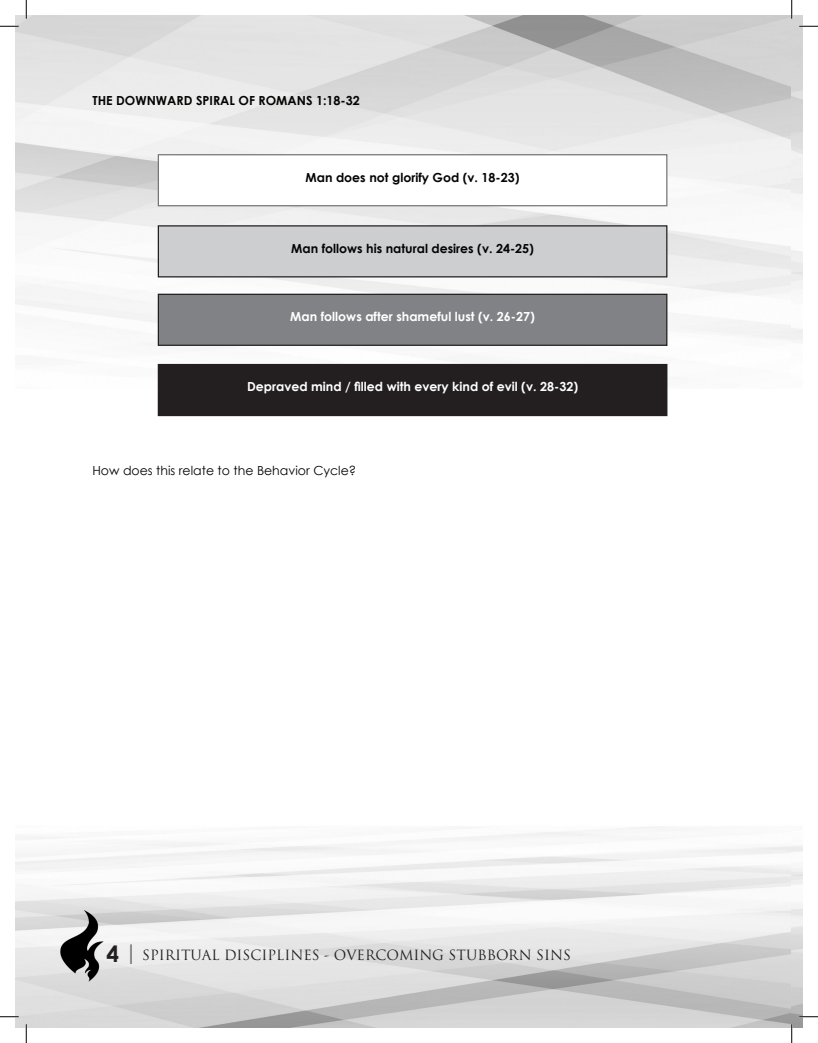
<style>
.page{position:relative;width:818px;height:1043px;background:#fff}
.page>*{position:absolute;margin:0;border:0;box-sizing:border-box;transform-origin:0 0}
.t1{font:13.75px "Trajan Pro";color:#231f20}
.Bullet_Points{font:700 12.5px "Century Gothic";color:#040503}
.Bullet_Points-2{font:700 12.5px "Century Gothic";color:#fff}
.Bullet_Points-3{font:12.5px "Century Gothic";color:#040503}
.s1{font-family:"Century Gothic";font-weight:700;font-size:22.5px}
.s2{font-family:"Century Gothic";font-weight:700;font-size:21.25px;color:#757679}
</style>
<div class="page">
<img style="left:15px;top:15px;width:787px;height:1012px">
<div style="left:158px;top:154px;width:509px;height:52px;background:#fff;border:1px solid #757679"></div>
<div style="left:158px;top:294px;width:508px;height:51px;background:#808285"></div>
<div style="left:158px;top:294px;width:509px;height:52px;border:1px solid #231f20"></div>
<div style="left:158px;top:364px;width:508px;height:51px;background:#231f20"></div>
<div style="left:158px;top:364px;width:509px;height:52px;border:1px solid #231f20"></div>
<div style="left:158px;top:226px;width:508px;height:51px;background:#cdced0"></div>
<div style="left:158px;top:225px;width:509px;height:52px;border:1px solid #231f20"></div>
<svg style="left:0;top:25px;width:19px;height:2px"></svg>
<svg style="left:799px;top:25px;width:19px;height:2px"></svg>
<svg style="left:0;top:1015px;width:19px;height:2px"></svg>
<svg style="left:799px;top:1015px;width:19px;height:2px"></svg>
<svg style="left:25px;top:0;width:2px;height:19px"></svg>
<svg style="left:25px;top:1024px;width:2px;height:18px"></svg>
<svg style="left:790px;top:0;width:2px;height:19px"></svg>
<svg style="left:790px;top:1024px;width:2px;height:18px"></svg>
<p class="Bullet_Points" style="left:92px;top:92px;width:269px">THE DOWNWARD SPIRAL OF ROMANS 1:18-32</p>
<p class="Bullet_Points" style="left:305px;top:169px;width:215px">Man does not glorify God (v. 18-23)</p>
<p class="Bullet_Points" style="left:291px;top:240px;width:244px">Man follows his natural desires (v. 24-25)</p>
<p class="Bullet_Points-2" style="left:290px;top:309px;width:246px">Man follows after shameful lust (v. 26-27)</p>
<p class="Bullet_Points-2" style="left:247px;top:379px;width:332px">Depraved mind / filled with every kind of evil (v. 28-32)</p>
<p class="Bullet_Points-3" style="left:92px;top:463px;width:265px">How does this relate to the Behavior Cycle?</p>
<p class="t1" style="left:106px;top:946px;width:466px"><span class="s1">4</span> <span class="s2">|</span> SPIRITUAL DISCIPLINES - OVERCOMING STUBBORN SINS</p>
</div>
